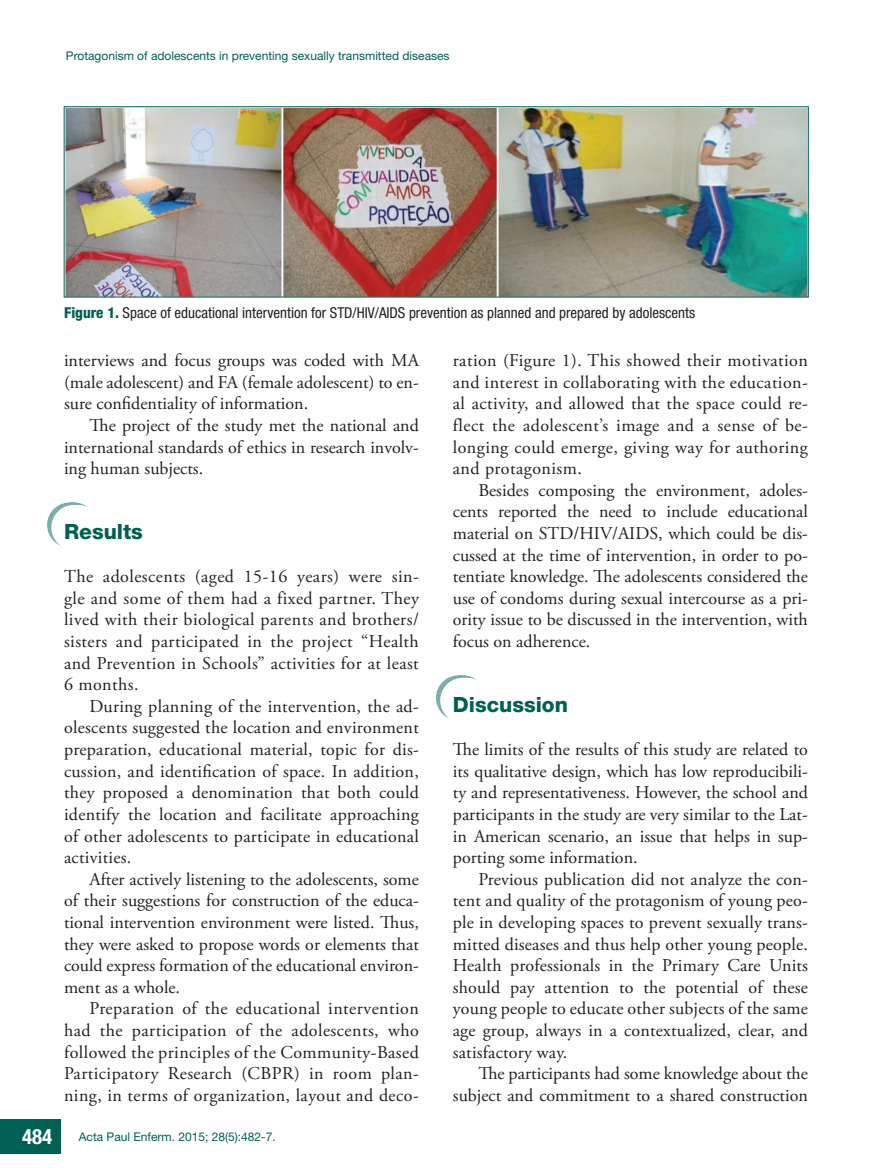
<style>
.page{position:relative;width:893px;height:1170px;background:#fff}
.page>*{position:absolute;margin:0;border:0;box-sizing:border-box;transform-origin:0 0}
.t1{font:800 21px "Helvetica Neue LT Std";color:#006053}
.t2{font:700 condensed 21px "Helvetica Neue LT Std";color:#fff}
.t3{font:18px/21.6px "Adobe Garamond Pro";color:#231f20;text-align:justify}
.t4{font:condensed 15px "Helvetica Neue LT Std";color:#231f20}
.t5{font:12px "Helvetica Neue LT Std";color:#006053}
.s1{font-weight:800;color:#006053}
</style>
<div class="page">
<div style="left:0;top:1118px;width:61px;height:35px;background:#006053"></div>
<hr style="left:70px;top:502px;width:1px;height:45px;background:#7aafaa">
<svg style="left:71px;top:502px;width:6px;height:3px"></svg>
<hr style="left:458px;top:675px;width:1px;height:45px;background:#7aafaa">
<svg style="left:460px;top:675px;width:6px;height:3px"></svg>
<hr style="left:463px;top:677px;width:1px;height:45px;background:#fff">
<img style="left:66px;top:108px;width:741px;height:187px">
<div style="left:64px;top:106px;width:745px;height:191px;border:1px solid #006053"></div>
<p class="t5" style="left:66px;top:48px;width:385px">Protagonism of adolescents in preventing sexually transmitted diseases</p>
<p class="t4" style="left:64px;top:304px;width:633px"><span class="s1">Figure 1.</span> Space of educational intervention for STD/HIV/AIDS prevention as planned and prepared by adolescents</p>
<p class="t3" style="left:64px;top:350px;width:356px">interviews and focus groups was coded with MA (male adolescent) and FA (female adolescent) to en&shy;sure confidentiality of information.</p>
<p class="t3" style="left:64px;top:415px;width:356px;text-indent:26px">The project of the study met the national and international standards of ethics in research involv&shy;ing human subjects.</p>
<p class="t1" style="left:64px;top:519px;width:80px">Results</p>
<p class="t3" style="left:64px;top:566px;width:356px">The adolescents (aged 15-16 years) were sin&shy;gle and some of them had a fixed partner. They lived with their biological parents and brothers/ sisters and participated in the project “Health and Prevention in Schools” activities for at least 6 months.</p>
<p class="t3" style="left:64px;top:696px;width:356px;text-indent:26px">During planning of the intervention, the ad&shy;olescents suggested the location and environment preparation, educational material, topic for dis&shy;cussion, and identification of space. In addition, they proposed a denomination that both could identify the location and facilitate approaching of other adolescents to participate in educational activities.</p>
<p class="t3" style="left:64px;top:868px;width:356px;text-indent:26px">After actively listening to the adolescents, some of their suggestions for construction of the educa&shy;tional intervention environment were listed. Thus, they were asked to propose words or elements that could express formation of the educational environ&shy;ment as a whole.</p>
<p class="t3" style="left:64px;top:998px;width:356px;text-indent:26px">Preparation of the educational intervention had the participation of the adolescents, who followed the principles of the Community-Based Participatory Research (CBPR) in room plan&shy;ning, in terms of organization, layout and deco-</p>
<p class="t2" style="left:22px;top:1123px;width:32px">484</p>
<p class="t5" style="left:79px;top:1129px;width:199px">Acta Paul Enferm. 2015; 28(5):482-7.</p>
<p class="t3" style="left:453px;top:350px;width:357px">ration (Figure 1). This showed their motivation and interest in collaborating with the education&shy;al activity, and allowed that the space could re&shy;flect the adolescent’s image and a sense of be&shy;longing could emerge, giving way for authoring and protagonism.</p>
<p class="t3" style="left:453px;top:480px;width:357px;text-indent:26px">Besides composing the environment, adoles&shy;cents reported the need to include educational material on STD/HIV/AIDS, which could be dis&shy;cussed at the time of intervention, in order to po&shy;tentiate knowledge. The adolescents considered the use of condoms during sexual intercourse as a pri&shy;ority issue to be discussed in the intervention, with focus on adherence.</p>
<p class="t1" style="left:453px;top:691px;width:117px">Discussion</p>
<p class="t3" style="left:453px;top:739px;width:357px">The limits of the results of this study are related to its qualitative design, which has low reproducibili&shy;ty and representativeness. However, the school and participants in the study are very similar to the Lat&shy;in American scenario, an issue that helps in sup&shy;porting some information.</p>
<p class="t3" style="left:453px;top:868px;width:357px;text-indent:26px">Previous publication did not analyze the con&shy;tent and quality of the protagonism of young peo&shy;ple in developing spaces to prevent sexually trans&shy;mitted diseases and thus help other young people.<br>Health professionals in the Primary Care Units should pay attention to the potential of these young people to educate other subjects of the same age group, always in a contextualized, clear, and satisfactory way.</p>
<p class="t3" style="left:453px;top:1063px;width:357px;text-align:right">The participants had some knowledge about the subject and commitment to a shared construction</p>
</div>
